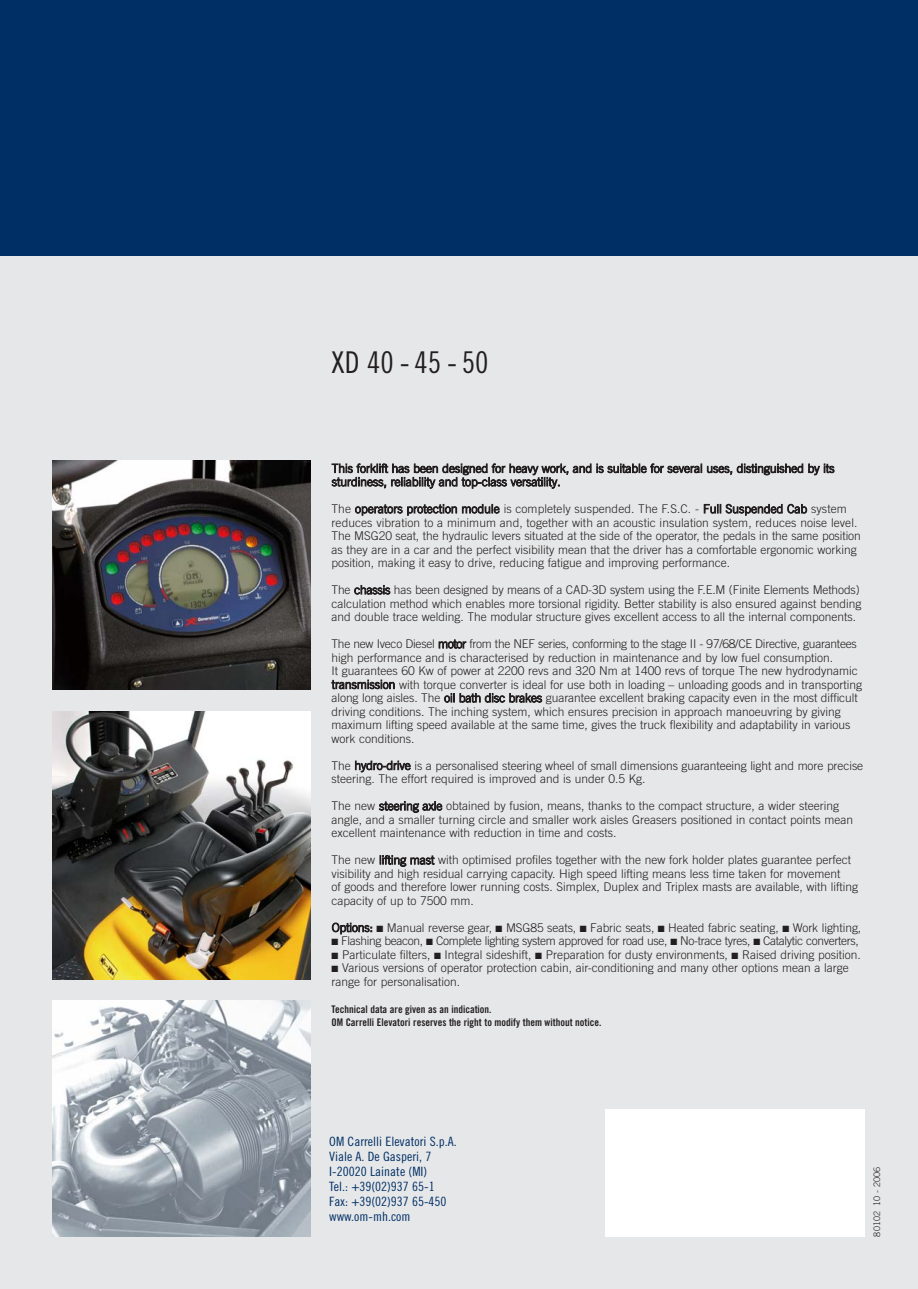
<style>
.page{position:relative;width:918px;height:1289px;background:#fff}
.page>*{position:absolute;margin:0;border:0;box-sizing:border-box;transform-origin:0 0}
.t1{font:30px "Trade Gothic Cond Eighteen";color:#231f20}
.t2{font:12.9px/15px "Trade Gothic Cond Eighteen";color:#002f66;scale:1.05 1}
.t3{font:300 12px/13.5px "Trade Gothic";color:#231f20}
.t4{font:300 12px "Trade Gothic";letter-spacing:-.03em;color:#231f20}
.t5{font:10.5px/13.5px "Trade Gothic Bold Cond Twenty";color:#231f20}
.t6{font:300 9px "Trade Gothic";color:#231f20}
</style>
<div class="page">
<div style="left:0;top:1px;width:918px;height:1287px;background:#e6e7e8"></div>
<div style="left:0;top:1px;width:918px;height:255px;background:#002f66"></div>
<img style="left:53px;top:711px;width:258px;height:268px">
<img style="left:53px;top:1000px;width:258px;height:236px">
<img style="left:53px;top:460px;width:258px;height:230px">
<div style="left:606px;top:1108px;width:259px;height:128px;background:#fff"></div>
<h1 class="t1" style="left:332px;top:351px;width:158px">XD 40 - 45 - 50</h1>
<p class="t3" style="left:332px;top:462px;width:504px">This forklift has been designed for heavy work, and is suitable for several uses, distinguished by its sturdiness, reliability and top-class versatility.</p>
<p class="t3" style="left:332px;top:503px;width:531px">The operators protection module is completely suspended. The F.S.C. - Full Suspended Cab system reduces vibration to a minimum and, together with an acoustic insulation system, reduces noise level.<br>The MSG20 seat, the hydraulic levers situated at the side of the operator, the pedals in the same position as they are in a car and the perfect visibility mean that the driver has a comfortable ergonomic working position, making it easy to drive, reducing fatigue and improving performance.</p>
<p class="t3" style="left:332px;top:584px;width:532px">The chassis has been designed by means of a CAD-3D system using the F.E.M (Finite Elements Methods) calculation method which enables more torsional rigidity. Better stability is also ensured against bending and double trace welding. The modular structure gives excellent access to all the internal components.</p>
<p class="t3" style="left:332px;top:638px;width:532px">The new Iveco Diesel motor from the NEF series, conforming to the stage II - 97/68/CE Directive, guarantees high performance and is characterised by reduction in maintenance and by low fuel consumption.<br>It guarantees 60 Kw of power at 2200 revs and 320 Nm at 1400 revs of torque The new hydrodynamic transmission with torque converter is ideal for use both in loading – unloading goods and in transporting along long aisles. The oil bath disc brakes guarantee excellent braking capacity even in the most difficult driving conditions. The inching system, which ensures precision in approach manoeuvring by giving maximum lifting speed available at the same time, gives the truck flexibility and adaptability in various work conditions.</p>
<p class="t3" style="left:332px;top:760px;width:533px">The hydro-drive is a personalised steering wheel of small dimensions guaranteeing light and more precise steering. The effort required is improved and is under 0.5 Kg.</p>
<p class="t3" style="left:332px;top:800px;width:523px">The new steering axle obtained by fusion, means, thanks to the compact structure, a wider steering angle, and a smaller turning circle and smaller work aisles Greasers positioned in contact points mean excellent maintenance with reduction in time and costs.</p>
<p class="t3" style="left:332px;top:854px;width:528px">The new lifting mast with optimised profiles together with the new fork holder plates guarantee perfect visibility and high residual carrying capacity. High speed lifting means less time taken for movement<br>of goods and therefore lower running costs. Simplex, Duplex and Triplex masts are available, with lifting capacity of up to 7500 mm.</p>
<p class="t3" style="left:332px;top:922px;width:531px">Options: ■ Manual reverse gear, ■ MSG85 seats, ■ Fabric seats, ■ Heated fabric seating, ■ Work lighting,</p>
<p class="t4" style="left:332px;top:936px;width:529px">■ Flashing beacon, ■ Complete lighting system approved for road use, ■ No-trace tyres, ■ Catalytic converters,</p>
<p class="t3" style="left:332px;top:949px;width:531px">■ Particulate filters, ■ Integral sideshift, ■ Preparation for dusty environments, ■ Raised driving position.</p>
<p class="t3" style="left:332px;top:962px;width:519px">■ Various versions of operator protection cabin, air-conditioning and many other options mean a large range for personalisation.</p>
<p class="t5" style="left:332px;top:1003px;width:271px">Technical data are given as an indication.<br>OM Carrelli Elevatori reserves the right to modify them without notice.</p>
<p class="t2" style="left:329px;top:1134px;width:123px">OM Carrelli Elevatori S.p.A.<br>Viale A. De Gasperi, 7<br>I-20020 Lainate (MI)<br>Tel.: +39(02)937 65-1<br>Fax: +39(02)937 65-450 www.om-mh.com</p>
<p class="t6" style="left:874px;top:1236px;width:71px;rotate:-90deg">80102 10 - 2006</p>
</div>
